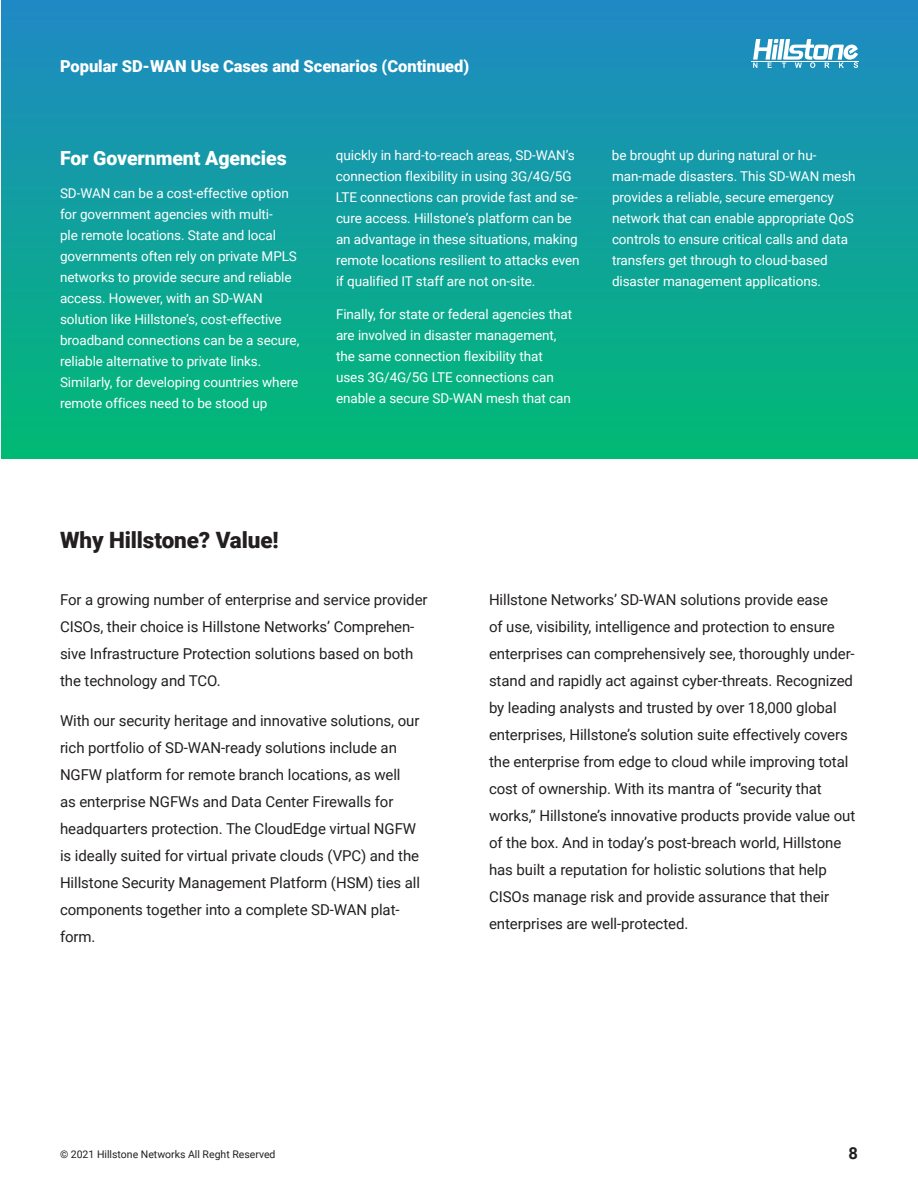
<style>
.page{position:relative;width:918px;height:1188px;background:#fff}
.page>*{position:absolute;margin:0;border:0;box-sizing:border-box;transform-origin:0 0}
.body_with_black_span{font:900 22.5px "Roboto";letter-spacing:-.005em;color:#231f20}
.use_case_head{font:900 19.5px "Roboto";letter-spacing:-.005em;color:#fff}
.Pg_Head_Continued{font:900 16.5px "Roboto";letter-spacing:-.005em;color:#fff}
.t1{font:700 16.5px "Roboto";color:#231f20}
.body{font:15px/27px "Roboto";letter-spacing:-.005em;color:#231f20}
.use_case_body{font:13.5px/21px "Roboto";letter-spacing:-.005em;color:#fff}
.t2{font:10.5px "Roboto";color:#231f20}
</style>
<div class="page">
<div style="left:1px;top:0;width:917px;height:459px;background:linear-gradient(to bottom,#2088c6,#00ba73)"></div>
<svg style="left:753px;top:39px;width:105px;height:29px"></svg>
<hr style="left:752px;top:61px;width:108px;height:1px;background:#fff">
<p class="Pg_Head_Continued" style="left:60px;top:55px;width:411px">Popular SD-WAN Use Cases and Scenarios (Continued)</p>
<p class="use_case_head" style="left:60px;top:144px;width:228px">For Government Agencies</p>
<p class="use_case_body" style="left:60px;top:182px;width:241px">SD-WAN can be a cost-effective option for government agencies with multi-<br>ple remote locations. State and local governments often rely on private MPLS networks to provide secure and reliable access. However, with an SD-WAN solution like Hillstone’s, cost-effective broadband connections can be a secure, reliable alternative to private links.<br>Similarly, for developing countries where remote offices need to be stood up</p>
<p class="use_case_body" style="left:336px;top:144px;width:245px">quickly in hard-to-reach areas, SD-WAN’s connection flexibility in using 3G/4G/5G LTE connections can provide fast and se&shy;cure access. Hillstone’s platform can be an advantage in these situations, making remote locations resilient to attacks even if qualified IT staff are not on-site.</p>
<p class="use_case_body" style="left:336px;top:303px;width:238px">Finally, for state or federal agencies that are involved in disaster management, the same connection flexibility that uses 3G/4G/5G LTE connections can enable a secure SD-WAN mesh that can</p>
<p class="use_case_body" style="left:612px;top:144px;width:245px">be brought up during natural or hu&shy;man-made disasters. This SD-WAN mesh provides a reliable, secure emergency network that can enable appropriate QoS controls to ensure critical calls and data transfers get through to cloud-based disaster management applications.</p>
<p class="body_with_black_span" style="left:60px;top:524px;width:220px">Why Hillstone? Value!</p>
<p class="body" style="left:60px;top:585px;width:369px">For a growing number of enterprise and service provider CISOs, their choice is Hillstone Networks’ Comprehen&shy;sive Infrastructure Protection solutions based on both the technology and TCO.</p>
<p class="body" style="left:60px;top:707px;width:362px">With our security heritage and innovative solutions, our rich portfolio of SD-WAN-ready solutions include an NGFW platform for remote branch locations, as well as enterprise NGFWs and Data Center Firewalls for headquarters protection. The CloudEdge virtual NGFW is ideally suited for virtual private clouds (VPC) and the Hillstone Security Management Platform (HSM) ties all components together into a complete SD-WAN plat&shy;form.</p>
<p class="body" style="left:489px;top:585px;width:368px">Hillstone Networks’ SD-WAN solutions provide ease<br>of use, visibility, intelligence and protection to ensure enterprises can comprehensively see, thoroughly under&shy;stand and rapidly act against cyber-threats. Recognized by leading analysts and trusted by over 18,000 global enterprises, Hillstone’s solution suite effectively covers the enterprise from edge to cloud while improving total cost of ownership. With its mantra of “security that works,” Hillstone’s innovative products provide value out of the box. And in today’s post-breach world, Hillstone has built a reputation for holistic solutions that help CISOs manage risk and provide assurance that their enterprises are well-protected.</p>
<p class="t2" style="left:60px;top:1147px;width:217px">© 2021 Hillstone Networks All Reght Reserved</p>
<p class="t1" style="left:849px;top:1141px;width:11px">8</p>
</div>
